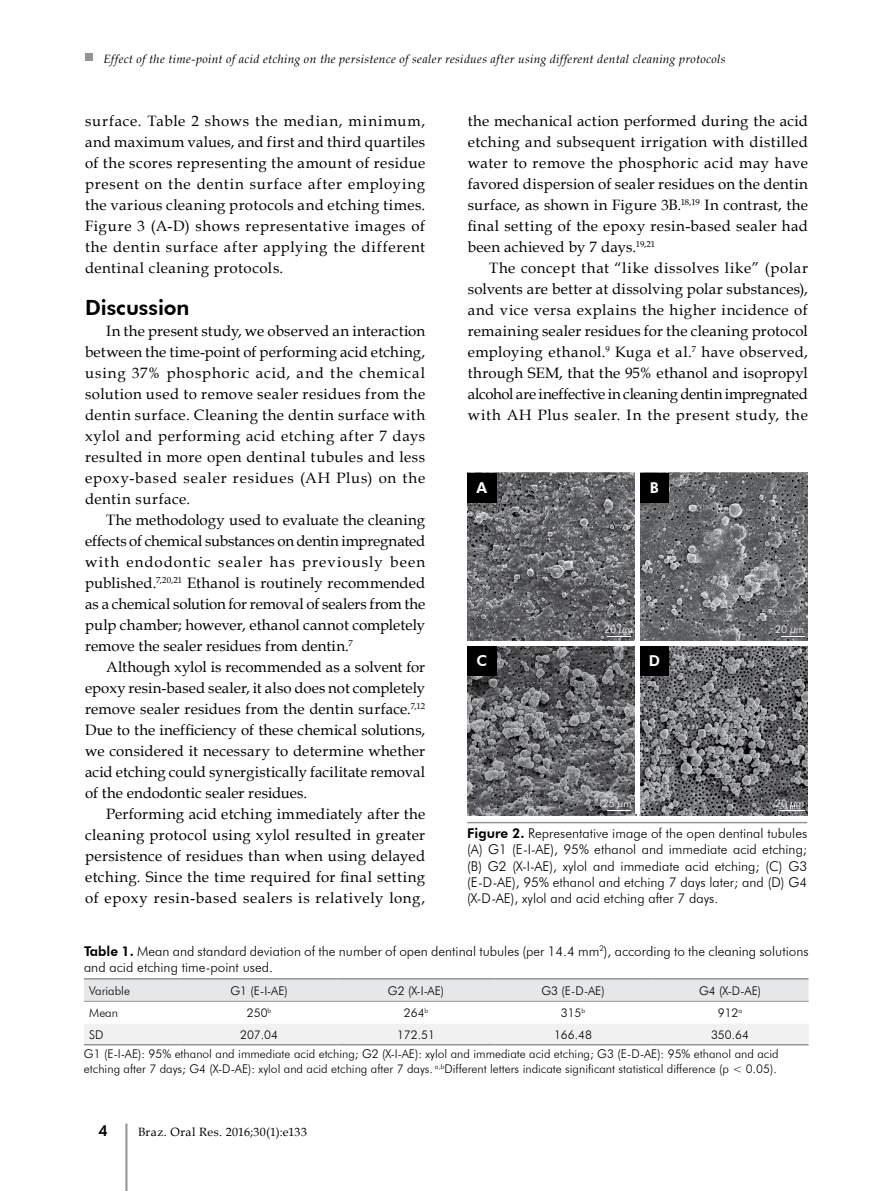
<style>
.page{position:relative;width:893px;height:1191px;background:#fff}
.page>*{position:absolute;margin:0;border:0;box-sizing:border-box;transform-origin:0 0}
.t1{font:800 21px "Futura BT";color:#000}
.t2{font:15px/21px "Book Antiqua";letter-spacing:.03em;color:#000;text-align:justify}
.t3{font:800 15px "Futura BT";color:#fff}
.t4{font:800 15px "Futura BT";color:#000}
.t5{font:300 13.5px/16.2px "Futura BT";color:#000}
.t6{font:300 12px/19.4px "Futura BT";color:#000}
.t7{font:italic 12px "Book Antiqua";letter-spacing:.03em;color:#000}
.t8{font:12px "Book Antiqua";letter-spacing:.03em;color:#000}
.t9{font:300 10.5px "Futura BT";color:#fff}
.s1{font-weight:800}
</style>
<div class="page">
<div style="left:85px;top:53px;width:8px;height:8px;background:#939598"></div>
<svg style="left:84px;top:979px;width:724px;height:65px"></svg>
<hr style="left:84px;top:978px;width:97px;height:1px;background:#939598">
<hr style="left:181px;top:978px;width:157px;height:1px;background:#939598">
<hr style="left:338px;top:978px;width:157px;height:1px;background:#939598">
<hr style="left:495px;top:978px;width:157px;height:1px;background:#939598">
<hr style="left:652px;top:978px;width:157px;height:1px;background:#939598">
<hr style="left:84px;top:1044px;width:97px;height:1px;background:#939598">
<hr style="left:181px;top:1044px;width:157px;height:1px;background:#939598">
<hr style="left:338px;top:1044px;width:157px;height:1px;background:#939598">
<hr style="left:495px;top:1044px;width:157px;height:1px;background:#939598">
<hr style="left:652px;top:1044px;width:157px;height:1px;background:#939598">
<hr style="left:84px;top:1001px;width:97px;height:1px;background:#939598">
<hr style="left:181px;top:1001px;width:157px;height:1px;background:#939598">
<hr style="left:338px;top:1001px;width:157px;height:1px;background:#939598">
<hr style="left:495px;top:1001px;width:157px;height:1px;background:#939598">
<hr style="left:652px;top:1001px;width:157px;height:1px;background:#939598">
<img style="left:467px;top:473px;width:340px;height:342px">
<svg style="left:781px;top:636px;width:23px;height:1px"></svg>
<svg style="left:607px;top:636px;width:23px;height:1px"></svg>
<svg style="left:781px;top:810px;width:23px;height:1px"></svg>
<svg style="left:607px;top:810px;width:23px;height:1px"></svg>
<div style="left:467px;top:473px;width:30px;height:29px;background:#000"></div>
<div style="left:639px;top:473px;width:30px;height:29px;background:#000"></div>
<div style="left:467px;top:645px;width:30px;height:30px;background:#000"></div>
<div style="left:639px;top:645px;width:30px;height:30px;background:#000"></div>
<hr style="left:635px;top:472px;width:4px;height:342px;background:#fff">
<hr style="left:467px;top:641px;width:341px;height:4px;background:#fff">
<hr style="left:467px;top:822px;width:340px;height:1px;background:#939598">
<hr style="left:125px;top:1123px;width:2px;height:68px;background:#939598">
<p class="t7" style="left:103px;top:51px;width:624px">Effect of the time-point of acid etching on the persistence of sealer residues after using different dental cleaning protocols</p>
<p class="t2" style="left:85px;top:110px;width:342px">surface. Table 2 shows the median, minimum, and maximum values, and first and third quartiles of the scores representing the amount of residue present on the dentin surface after employing the various cleaning protocols and etching times.<br>Figure 3 (A-D) shows representative images of the dentin surface after applying the different dentinal cleaning protocols.</p>
<h1 class="t1" style="left:85px;top:295px;width:106px">Discussion</h1>
<p class="t2" style="left:85px;top:320px;width:342px;text-indent:21px">In the present study, we observed an interaction between the time-point of performing acid etching, using 37% phosphoric acid, and the chemical solution used to remove sealer residues from the dentin surface. Cleaning the dentin surface with xylol and performing acid etching after 7 days resulted in more open dentinal tubules and less epoxy-based sealer residues (AH Plus) on the dentin surface.</p>
<p class="t2" style="left:85px;top:509px;width:342px;text-indent:21px">The methodology used to evaluate the cleaning effects of chemical substances on dentin impregnated with endodontic sealer has previously been published.<sup>7,20,21</sup> Ethanol is routinely recommended as a chemical solution for removal of sealers from the pulp chamber; however, ethanol cannot completely remove the sealer residues from dentin.<sup>7</sup></p>
<p class="t2" style="left:85px;top:656px;width:342px;text-indent:21px">Although xylol is recommended as a solvent for epoxy resin-based sealer, it also does not completely remove sealer residues from the dentin surface.<sup>7,12<br></sup>Due to the inefficiency of these chemical solutions, we considered it necessary to determine whether acid etching could synergistically facilitate removal of the endodontic sealer residues.</p>
<p class="t2" style="left:85px;top:803px;width:342px;text-indent:21px">Performing acid etching immediately after the cleaning protocol using xylol resulted in greater persistence of residues than when using delayed etching. Since the time required for final setting of epoxy resin-based sealers is relatively long,</p>
<p class="t5" style="left:84px;top:942px;width:726px"><span class="s1">Table 1.</span> Mean and standard deviation of the number of open dentinal tubules (per 14.4 mm<sup>2</sup>), according to the cleaning solutions and acid etching time-point used.</p>
<p class="t6" style="left:89px;top:980px;width:42px">Variable</p>
<p class="t6" style="left:230px;top:980px;width:59px">G1 (E-I-AE)</p>
<p class="t6" style="left:388px;top:980px;width:58px">G2 (X-I-AE)</p>
<p class="t6" style="left:541px;top:980px;width:65px">G3 (E-D-AE)</p>
<p class="t6" style="left:699px;top:980px;width:64px">G4 (X-D-AE)</p>
<p class="t6" style="left:89px;top:1003px;width:30px">Mean</p>
<p class="t6" style="left:247px;top:1003px;width:26px">250<sup>b</sup></p>
<p class="t6" style="left:404px;top:1003px;width:26px">264<sup>b</sup></p>
<p class="t6" style="left:561px;top:1003px;width:26px">315<sup>b</sup></p>
<p class="t6" style="left:718px;top:1003px;width:26px">912<sup>a</sup></p>
<p class="t6" style="left:89px;top:1024px;width:16px">SD</p>
<p class="t6" style="left:240px;top:1024px;width:40px">207.04</p>
<p class="t6" style="left:397px;top:1024px;width:40px">172.51</p>
<p class="t6" style="left:554px;top:1024px;width:40px">166.48</p>
<p class="t2" style="left:468px;top:110px;width:342px">the mechanical action performed during the acid etching and subsequent irrigation with distilled water to remove the phosphoric acid may have favored dispersion of sealer residues on the dentin surface, as shown in Figure 3B.<sup>18,19</sup> In contrast, the final setting of the epoxy resin-based sealer had been achieved by 7 days.<sup>19,21</sup></p>
<p class="t2" style="left:468px;top:257px;width:342px;text-indent:21px">The concept that “like dissolves like” (polar solvents are better at dissolving polar substances), and vice versa explains the higher incidence of remaining sealer residues for the cleaning protocol employing ethanol.<sup>9</sup> Kuga et al.<sup>7</sup> have observed, through SEM, that the 95% ethanol and isopropyl alcohol are ineffective in cleaning dentin impregnated with AH Plus sealer. In the present study, the</p>
<p class="t3" style="left:477px;top:479px;width:12px">A</p>
<p class="t3" style="left:650px;top:479px;width:10px">B</p>
<p class="t9" style="left:604px;top:623px;width:31px">20 µm</p>
<p class="t9" style="left:775px;top:623px;width:31px">20 µm</p>
<p class="t3" style="left:477px;top:652px;width:12px">C</p>
<p class="t3" style="left:649px;top:652px;width:13px">D</p>
<p class="t9" style="left:603px;top:797px;width:31px">25 µm</p>
<p class="t9" style="left:775px;top:797px;width:31px">20 µm</p>
<p class="t5" style="left:467px;top:825px;width:341px;text-align:justify"><span class="s1">Figure 2.</span> Representative image of the open dentinal tubules (A) G1 (E-I-AE), 95% ethanol and immediate acid etching; (B) G2 (X-I-AE), xylol and immediate acid etching; (C) G3 (E-D-AE), 95% ethanol and etching 7 days later; and (D) G4 (X-D-AE), xylol and acid etching after 7 days.</p>
<p class="t6" style="left:84px;top:1024px;width:696px;text-indent:627px">350.64<br>G1 (E-I-AE): 95% ethanol and immediate acid etching; G2 (X-I-AE): xylol and immediate acid etching; G3 (E-D-AE): 95% ethanol and acid</p>
<p class="t6" style="left:84px;top:1058px;width:694px">etching after 7 days; G4 (X-D-AE): xylol and acid etching after 7 days. <sup>a,b</sup>Different letters indicate significant statistical difference (p &lt; 0.05).</p>
<p class="t4" style="left:98px;top:1121px;width:11px">4</p>
<p class="t8" style="left:138px;top:1123px;width:170px">Braz. Oral Res. 2016;30(1):e133</p>
</div>
